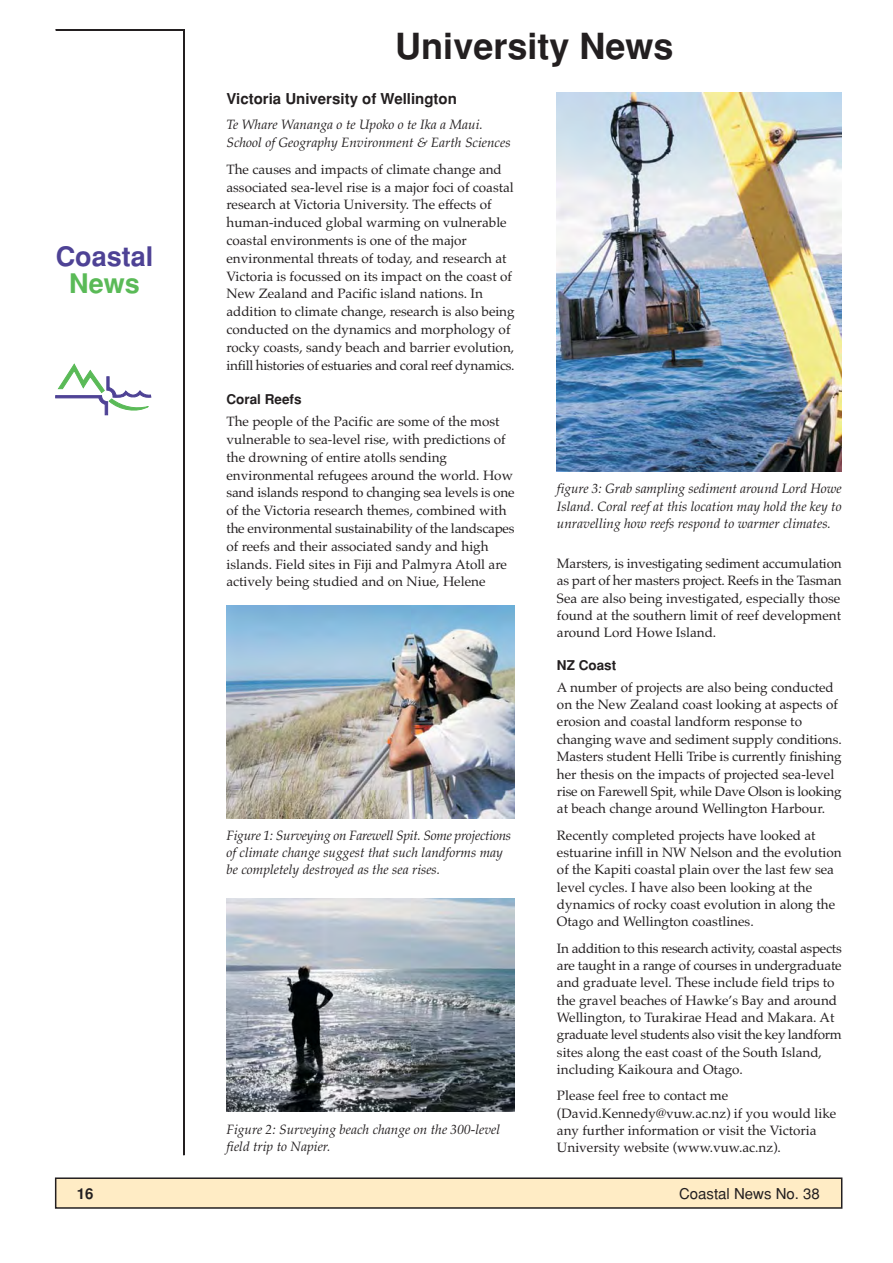
<style>
.page{position:relative;width:893px;height:1263px;background:#fff}
.page>*{position:absolute;margin:0;border:0;box-sizing:border-box;transform-origin:0 0}
.t1{font:700 36px "Helvetica";color:#231f20}
.t2{font:700 27px "Helvetica";color:#4e4295}
.t3{font:700 27px "Helvetica";color:#5aba57}
.t4{font:700 15px "Helvetica";color:#231f20}
.t5{font:15px "Helvetica";color:#231f20}
.t6{font:13.5px/17.4px "Palatino";color:#231f20}
.t7{font:italic 13.5px/17.2px "Palatino";color:#231f20}
.t8{font:700 13.5px "Helvetica";color:#231f20}
</style>
<div class="page">
<svg style="left:55px;top:29px;width:130px;height:1127px"></svg>
<div style="left:55px;top:1177px;width:787px;height:32px;background:#ffecc5;border:2px solid #231f20"></div>
<img style="left:557px;top:92px;width:284px;height:380px">
<img style="left:226px;top:899px;width:288px;height:212px">
<img style="left:226px;top:606px;width:288px;height:212px">
<h2 class="t2" style="left:56px;top:247px;width:99px">Coastal</h2>
<h2 class="t3" style="left:69px;top:274px;width:72px">News</h2>
<h1 class="t1" style="left:395px;top:33px;width:280px">University News</h1>
<p class="t4" style="left:226px;top:93px;width:232px">Victoria University of Wellington</p>
<p class="t7" style="left:226px;top:117px;width:285px;line-height:17.9px">Te Whare Wananga o te Upoko o te Ika a Maui.<br>School of Geography Environment &amp; Earth Sciences</p>
<p class="t6" style="left:226px;top:162px;width:289px;line-height:17.9px">The causes and impacts of climate change and associated sea-level rise is a major foci of coastal research at Victoria University. The effects of human-induced global warming on vulnerable coastal environments is one of the major environmental threats of today, and research at Victoria is focussed on its impact on the coast of New Zealand and Pacific island nations. In addition to climate change, research is also being conducted on the dynamics and morphology of rocky coasts, sandy beach and barrier evolution, infill histories of estuaries and coral reef dynamics.</p>
<p class="t8" style="left:226px;top:394px;width:77px">Coral Reefs</p>
<p class="t6" style="left:226px;top:414px;width:289px;line-height:17.9px">The people of the Pacific are some of the most vulnerable to sea-level rise, with predictions of the drowning of entire atolls sending environmental refugees around the world. How sand islands respond to changing sea levels is one of the Victoria research themes, combined with the environmental sustainability of the landscapes of reefs and their associated sandy and high islands. Field sites in Fiji and Palmyra Atoll are actively being studied and on Niue, Helene</p>
<p class="t7" style="left:226px;top:828px;width:286px">Figure 1: Surveying on Farewell Spit. Some projections of climate change suggest that such landforms may be completely destroyed as the sea rises.</p>
<p class="t7" style="left:226px;top:1122px;width:275px">Figure 2: Surveying beach change on the 300-level field trip to Napier.</p>
<p class="t7" style="left:557px;top:482px;width:286px;text-align:justify">figure 3: Grab sampling sediment around Lord Howe Island. Coral reef at this location may hold the key to unravelling how reefs respond to warmer climates.</p>
<p class="t6" style="left:557px;top:556px;width:286px;text-align:justify">Marsters, is investigating sediment accumulation as part of her masters project. Reefs in the Tasman Sea are also being investigated, especially those found at the southern limit of reef development around Lord Howe Island.</p>
<p class="t8" style="left:557px;top:660px;width:61px">NZ Coast</p>
<p class="t6" style="left:557px;top:680px;width:286px">A number of projects are also being conducted on the New Zealand coast looking at aspects of erosion and coastal landform response to changing wave and sediment supply conditions.<br>Masters student Helli Tribe is currently finishing her thesis on the impacts of projected sea-level rise on Farewell Spit, while Dave Olson is looking at beach change around Wellington Harbour.</p>
<p class="t6" style="left:557px;top:828px;width:286px">Recently completed projects have looked at estuarine infill in NW Nelson and the evolution of the Kapiti coastal plain over the last few sea level cycles. I have also been looking at the dynamics of rocky coast evolution in along the Otago and Wellington coastlines.</p>
<p class="t6" style="left:557px;top:941px;width:286px">In addition to this research activity, coastal aspects are taught in a range of courses in undergraduate and graduate level. These include field trips to the gravel beaches of Hawke’s Bay and around Wellington, to Turakirae Head and Makara. At graduate level students also visit the key landform sites along the east coast of the South Island, including Kaikoura and Otago.</p>
<p class="t6" style="left:557px;top:1089px;width:281px">Please feel free to contact me (David.Kennedy@vuw.ac.nz) if you would like any further information or visit the Victoria University website (www.vuw.ac.nz).</p>
<p class="t4" style="left:77px;top:1188px;width:18px">16</p>
<p class="t5" style="left:679px;top:1188px;width:142px">Coastal News No. 38</p>
</div>
